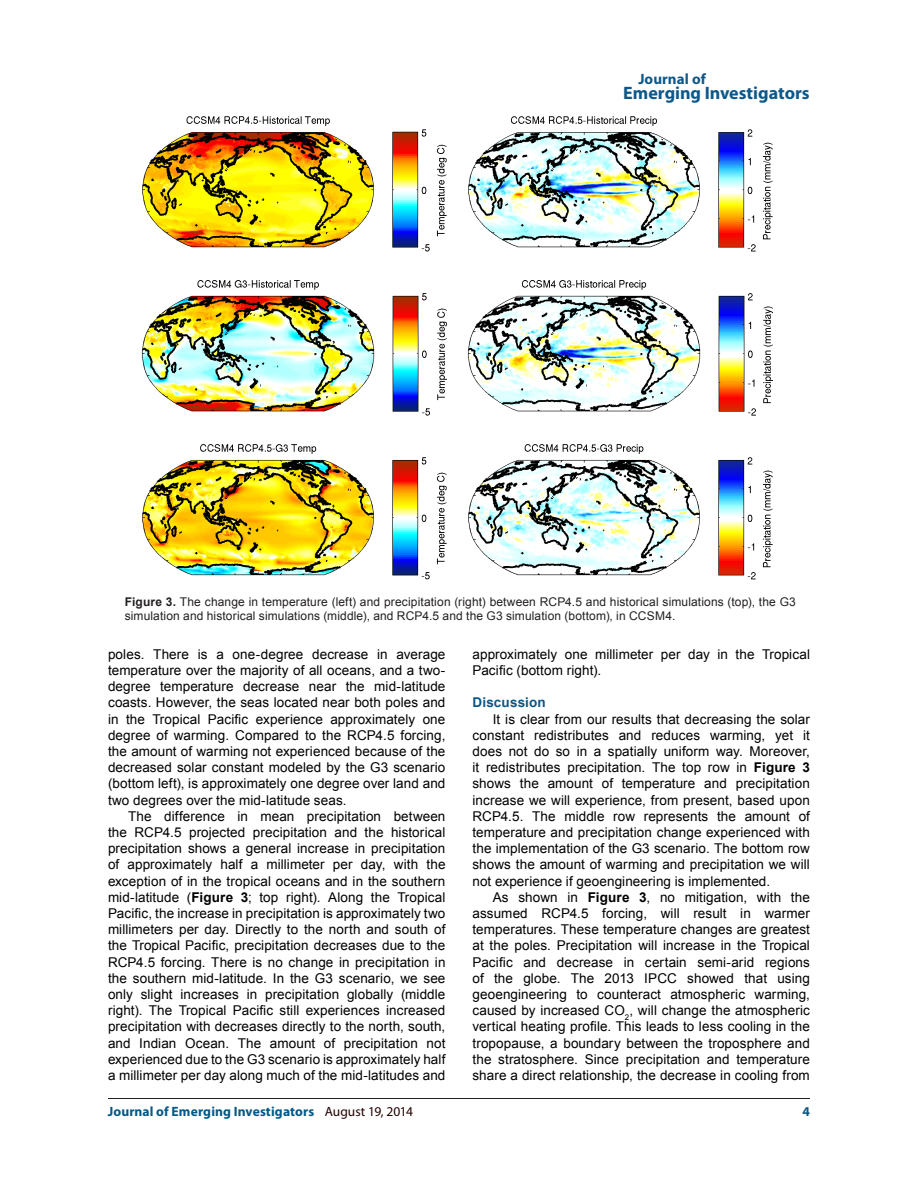
<style>
.page{position:relative;width:918px;height:1188px;background:#fff}
.page>*{position:absolute;margin:0;border:0;box-sizing:border-box;transform-origin:0 0}
.t1{font:700 18px "Myriad Pro";color:#0d588a}
.t2{font:700 15px "Myriad Pro";letter-spacing:.005em;color:#0d588a}
.t3{font:13.5px/16.2px "Arial";letter-spacing:.005em;color:#000;text-align:justify}
.t4{font:700 13.5px "Myriad Pro";letter-spacing:.01em;color:#005888}
.t5{font:700 13.5px "Arial";letter-spacing:.01em;color:#0a5787}
.t6{font:700 13.5px "Myriad Pro";color:#0a5787}
.t7{font:12px/14.4px "Arial";letter-spacing:.01em;color:#231f20}
.s1{font-weight:700}
.s2{font-weight:400;color:#230000}
</style>
<div class="page">
<hr style="left:108px;top:1098px;width:702px;height:1px;background:#231f20">
<img style="left:467px;top:116px;width:306px;height:464px">
<img style="left:141px;top:116px;width:306px;height:464px">
<p class="t2" style="left:638px;top:69px;width:69px">Journal of</p>
<h1 class="t1" style="left:623px;top:81px;width:188px">Emerging Investigators</h1>
<p class="t7" style="left:125px;top:594px;width:673px"><span class="s1">Figure 3.</span> The change in temperature (left) and precipitation (right) between RCP4.5 and historical simulations (top), the G3 simulation and historical simulations (middle), and RCP4.5 and the G3 simulation (bottom), in CCSM4.</p>
<p class="t3" style="left:108px;top:646px;width:339px">poles. There is a one-degree decrease in average temperature over the majority of all oceans, and a two&shy;degree temperature decrease near the mid-latitude coasts. However, the seas located near both poles and in the Tropical Pacific experience approximately one degree of warming. Compared to the RCP4.5 forcing, the amount of warming not experienced because of the decreased solar constant modeled by the G3 scenario (bottom left), is approximately one degree over land and two degrees over the mid-latitude seas.</p>
<p class="t3" style="left:108px;top:808px;width:339px;text-indent:20px">The difference in mean precipitation between the RCP4.5 projected precipitation and the historical precipitation shows a general increase in precipitation of approximately half a millimeter per day, with the exception of in the tropical oceans and in the southern mid-latitude (<span class="s1">Figure 3</span>; top right). Along the Tropical Pacific, the increase in precipitation is approximately two millimeters per day. Directly to the north and south of the Tropical Pacific, precipitation decreases due to the RCP4.5 forcing. There is no change in precipitation in the southern mid-latitude. In the G3 scenario, we see only slight increases in precipitation globally (middle right). The Tropical Pacific still experiences increased precipitation with decreases directly to the north, south, and Indian Ocean. The amount of precipitation not experienced due to the G3 scenario is approximately half a millimeter per day along much of the mid-latitudes and</p>
<p class="t3" style="left:472px;top:646px;width:339px">approximately one millimeter per day in the Tropical<br>Pacific (bottom right).</p>
<p class="t5" style="left:472px;top:694px;width:75px">Discussion</p>
<p class="t3" style="left:472px;top:711px;width:339px;text-indent:20px">It is clear from our results that decreasing the solar constant redistributes and reduces warming, yet it does not do so in a spatially uniform way. Moreover, it redistributes precipitation. The top row in <span class="s1">Figure 3 </span>shows the amount of temperature and precipitation increase we will experience, from present, based upon RCP4.5. The middle row represents the amount of temperature and precipitation change experienced with the implementation of the G3 scenario. The bottom row shows the amount of warming and precipitation we will not experience if geoengineering is implemented.</p>
<p class="t3" style="left:472px;top:889px;width:339px;text-indent:20px">As shown in <span class="s1">Figure 3</span>, no mitigation, with the assumed RCP4.5 forcing, will result in warmer temperatures. These temperature changes are greatest at the poles. Precipitation will increase in the Tropical Pacific and decrease in certain semi-arid regions of the globe. The 2013 IPCC showed that using geoengineering to counteract atmospheric warming, caused by increased CO<sub>2</sub>, will change the atmospheric vertical heating profile. This leads to less cooling in the tropopause, a boundary between the troposphere and the stratosphere. Since precipitation and temperature share a direct relationship, the decrease in cooling from</p>
<p class="t4" style="left:108px;top:1102px;width:307px">Journal of Emerging Investigators <span class="s2">August 19, 2014</span></p>
<p class="t6" style="left:803px;top:1102px;width:9px">4</p>
</div>
